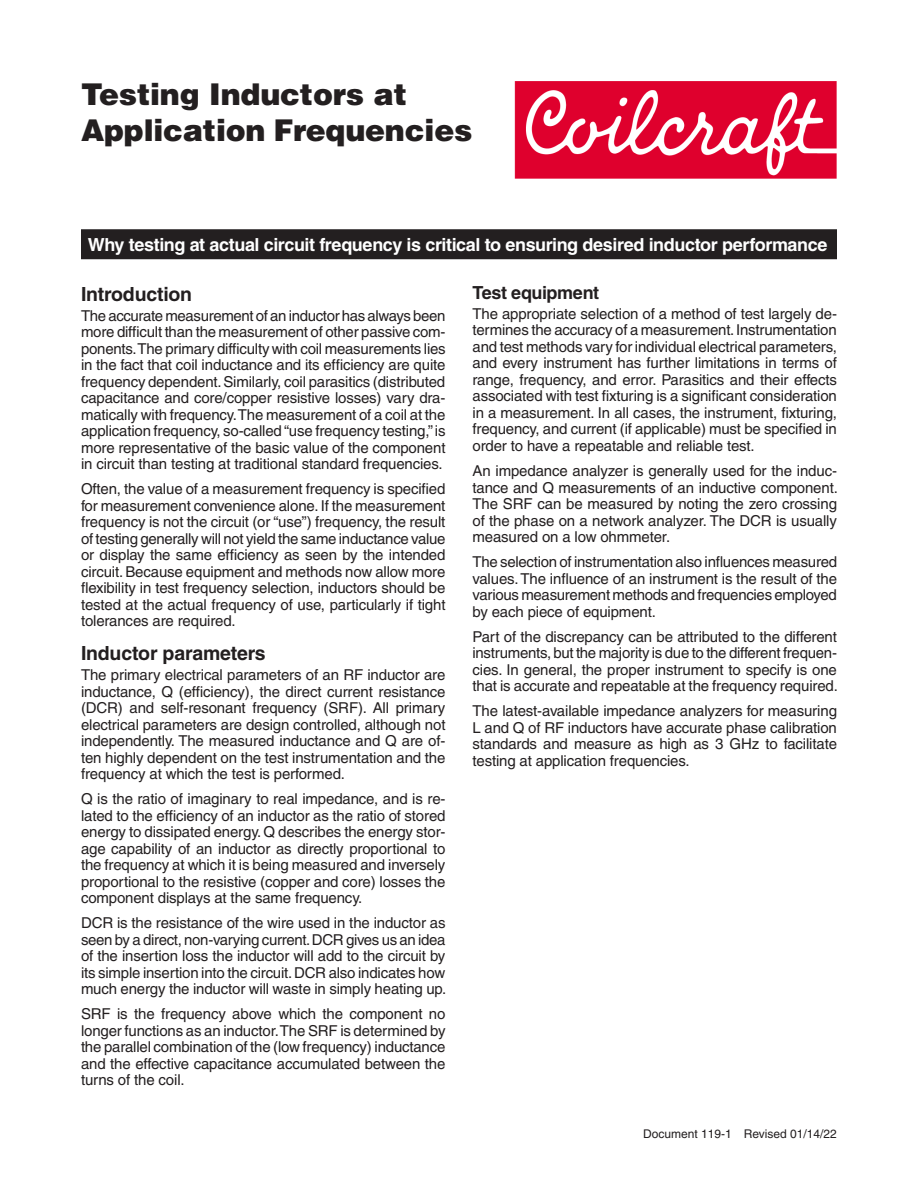
<style>
.page{position:relative;width:918px;height:1188px;background:#fff}
.page>*{position:absolute;margin:0;border:0;box-sizing:border-box;transform-origin:0 0}
.t1{font:900 30px/36px "Helvetica";letter-spacing:-.005em;color:#231f20}
.Subhead_2{font:700 19.5px "Helvetica";letter-spacing:-.01em;color:#231f20}
.Subhead_1{font:700 18px "Helvetica";letter-spacing:-.025em;color:#fff}
.Subhead_2-2{font:700 18px "Helvetica";letter-spacing:-.02em;color:#231f20}
.Body_Tight{font:15px/16.5px "Helvetica";letter-spacing:-.01em;color:#231f20;text-align:justify}
.t2{font:12px "Helvetica";color:#231f20}
</style>
<div class="page">
<div style="left:81px;top:229px;width:756px;height:30px;background:#231f20"></div>
<img style="left:514px;top:81px;width:323px;height:98px">
<p class="t1" style="left:81px;top:76px;width:393px">Testing Inductors at<br>Application Frequencies</p>
<p class="Subhead_1" style="left:88px;top:234px;width:741px">Why testing at actual circuit frequency is critical to ensuring desired inductor performance</p>
<p class="Subhead_2" style="left:81px;top:282px;width:113px">Introduction</p>
<p class="Body_Tight" style="left:81px;top:307px;width:366px">The accurate measurement of an inductor has always been more difficult than the measurement of other passive com&shy;ponents. The primary difficulty with coil measurements lies in the fact that coil inductance and its efficiency are quite frequency dependent. Similarly, coil parasitics (distributed capacitance and core/copper resistive losses) vary dra&shy;matically with frequency. The measurement of a coil at the application frequency, so-called “use frequency testing,” is more representative of the basic value of the component in circuit than testing at traditional standard frequencies.</p>
<p class="Body_Tight" style="left:81px;top:481px;width:366px">Often, the value of a measurement frequency is specified for measurement convenience alone. If the measurement frequency is not the circuit (or “use”) frequency, the result of testing generally will not yield the same inductance value or display the same efficiency as seen by the intended circuit. Because equipment and methods now allow more flexibility in test frequency selection, inductors should be tested at the actual frequency of use, particularly if tight tolerances are required.</p>
<p class="Subhead_2" style="left:81px;top:642px;width:186px">Inductor parameters</p>
<p class="Body_Tight" style="left:81px;top:666px;width:366px">The primary electrical parameters of an RF inductor are inductance, Q (efficiency), the direct current resistance (DCR) and self-resonant frequency (SRF). All primary electrical parameters are design controlled, although not independently. The measured inductance and Q are of&shy;ten highly dependent on the test instrumentation and the frequency at which the test is performed.</p>
<p class="Body_Tight" style="left:81px;top:791px;width:366px">Q is the ratio of imaginary to real impedance, and is re&shy;lated to the efficiency of an inductor as the ratio of stored energy to dissipated energy. Q describes the energy stor&shy;age capability of an inductor as directly proportional to the frequency at which it is being measured and inversely proportional to the resistive (copper and core) losses the component displays at the same frequency.</p>
<p class="Body_Tight" style="left:81px;top:915px;width:367px">DCR is the resistance of the wire used in the inductor as seen by a direct, non-varying current. DCR gives us an idea of the insertion loss the inductor will add to the circuit by its simple insertion into the circuit. DCR also indicates how much energy the inductor will waste in simply heating up.</p>
<p class="Body_Tight" style="left:81px;top:1006px;width:366px">SRF is the frequency above which the component no longer functions as an inductor. The SRF is determined by the parallel combination of the (low frequency) inductance and the effective capacitance accumulated between the turns of the coil.</p>
<p class="Subhead_2-2" style="left:472px;top:282px;width:128px">Test equipment</p>
<p class="Body_Tight" style="left:472px;top:305px;width:366px">The appropriate selection of a method of test largely de&shy;termines the accuracy of a measurement. Instrumentation and test methods vary for individual electrical parameters, and every instrument has further limitations in terms of range, frequency, and error. Parasitics and their effects associated with test fixturing is a significant consideration in a measurement. In all cases, the instrument, fixturing, frequency, and current (if applicable) must be specified in order to have a repeatable and reliable test.</p>
<p class="Body_Tight" style="left:472px;top:462px;width:367px">An impedance analyzer is generally used for the induc&shy;tance and Q measurements of an inductive component.<br>The SRF can be measured by noting the zero crossing of the phase on a network analyzer. The DCR is usually measured on a low ohmmeter.</p>
<p class="Body_Tight" style="left:472px;top:554px;width:366px">The selection of instrumentation also influences measured values. The influence of an instrument is the result of the various measurement methods and frequencies employed by each piece of equipment.</p>
<p class="Body_Tight" style="left:472px;top:628px;width:367px">Part of the discrepancy can be attributed to the different instruments, but the majority is due to the different frequen&shy;cies. In general, the proper instrument to specify is one that is accurate and repeatable at the frequency required.</p>
<p class="Body_Tight" style="left:472px;top:703px;width:366px">The latest-available impedance analyzers for measuring L and Q of RF inductors have accurate phase calibration standards and measure as high as 3 GHz to facilitate testing at application frequencies.</p>
<p class="t2" style="left:643px;top:1127px;width:195px">Document 119-1 Revised 01/14/22</p>
</div>
